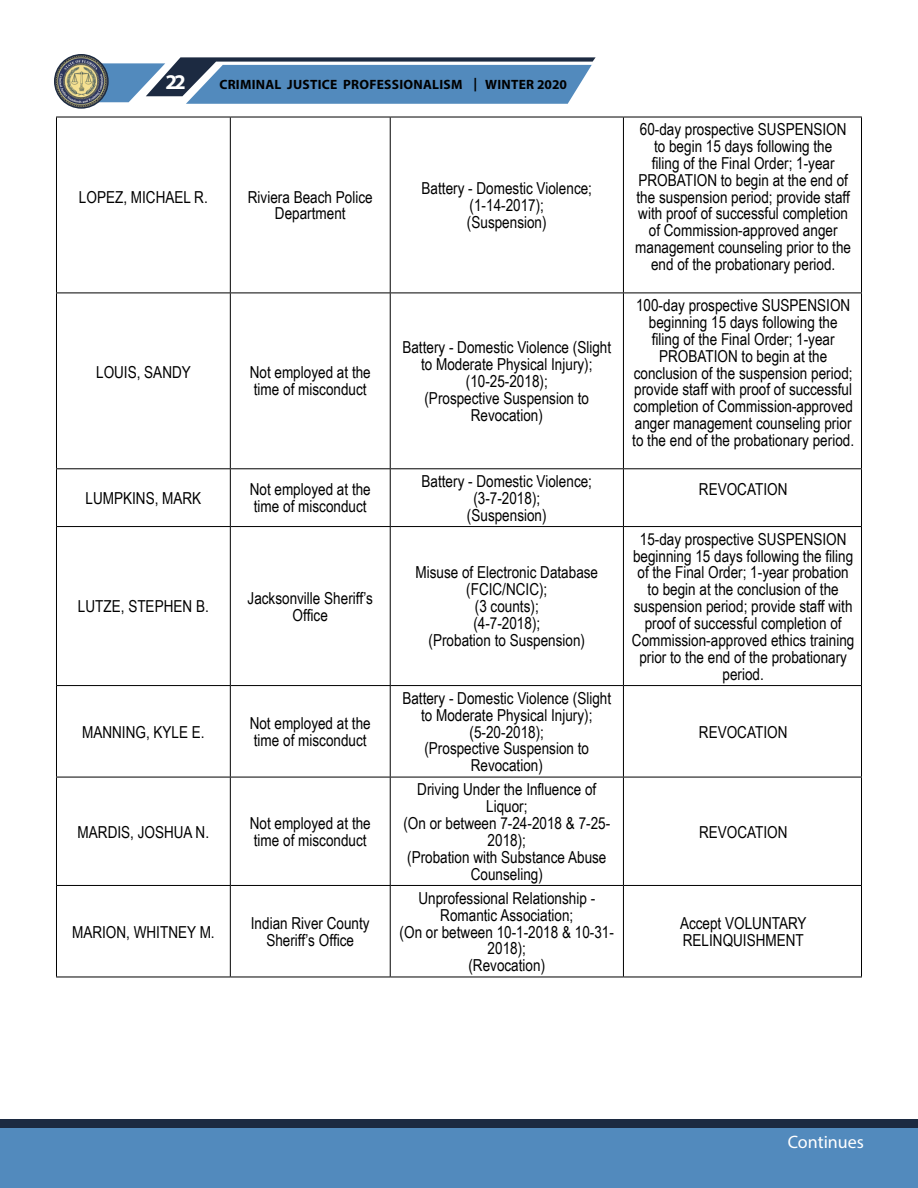
<style>
.page{position:relative;width:918px;height:1188px;background:#fff}
.page>*{position:absolute;margin:0;border:0;box-sizing:border-box;transform-origin:0 0}
.t1{font:700 21px "Myriad Pro";color:#fff}
.t2{font:18px "Myriad Pro";color:#fff}
.t3{font:16.5px/17px "Arial Narrow";color:#000;text-align:center}
.t4{font:700 13.5px "Myriad Pro";letter-spacing:.02em;color:#000}
</style>
<div class="page">
<div style="left:0;top:1119px;width:918px;height:13px;background:#1c2a41"></div>
<div style="left:0;top:1129px;width:918px;height:59px;background:#528abd"></div>
<svg style="left:93px;top:57px;width:503px;height:47px;background:#6790b7"></svg>
<img style="left:55px;top:55px;width:53px;height:53px;border-radius:27px">
<div style="left:54px;top:54px;width:55px;height:55px;border:2px solid #1c2a41;border-radius:50%"></div>
<hr style="left:56px;top:117px;width:174px;height:1px;background:#000">
<hr style="left:230px;top:117px;width:160px;height:1px;background:#000">
<hr style="left:390px;top:117px;width:233px;height:1px;background:#000">
<hr style="left:623px;top:117px;width:239px;height:1px;background:#000">
<hr style="left:56px;top:293px;width:174px;height:1px;background:#000">
<hr style="left:230px;top:293px;width:160px;height:1px;background:#000">
<hr style="left:390px;top:293px;width:233px;height:1px;background:#000">
<hr style="left:623px;top:293px;width:239px;height:1px;background:#000">
<hr style="left:56px;top:468px;width:174px;height:1px;background:#000">
<hr style="left:230px;top:468px;width:160px;height:1px;background:#000">
<hr style="left:390px;top:468px;width:233px;height:1px;background:#000">
<hr style="left:623px;top:468px;width:239px;height:1px;background:#000">
<hr style="left:56px;top:526px;width:174px;height:1px;background:#000">
<hr style="left:230px;top:526px;width:160px;height:1px;background:#000">
<hr style="left:390px;top:526px;width:233px;height:1px;background:#000">
<hr style="left:623px;top:526px;width:239px;height:1px;background:#000">
<hr style="left:56px;top:685px;width:174px;height:1px;background:#000">
<hr style="left:230px;top:685px;width:160px;height:1px;background:#000">
<hr style="left:390px;top:685px;width:233px;height:1px;background:#000">
<hr style="left:623px;top:685px;width:239px;height:1px;background:#000">
<hr style="left:56px;top:777px;width:174px;height:1px;background:#000">
<hr style="left:230px;top:777px;width:160px;height:1px;background:#000">
<hr style="left:390px;top:777px;width:233px;height:1px;background:#000">
<hr style="left:623px;top:777px;width:239px;height:1px;background:#000">
<hr style="left:56px;top:885px;width:174px;height:1px;background:#000">
<hr style="left:230px;top:885px;width:160px;height:1px;background:#000">
<hr style="left:390px;top:885px;width:233px;height:1px;background:#000">
<hr style="left:623px;top:885px;width:239px;height:1px;background:#000">
<hr style="left:56px;top:977px;width:174px;height:1px;background:#000">
<hr style="left:230px;top:977px;width:160px;height:1px;background:#000">
<hr style="left:390px;top:977px;width:233px;height:1px;background:#000">
<hr style="left:623px;top:977px;width:239px;height:1px;background:#000">
<hr style="left:56px;top:117px;width:1px;height:176px;background:#000">
<hr style="left:56px;top:293px;width:1px;height:175px;background:#000">
<hr style="left:56px;top:469px;width:1px;height:57px;background:#000">
<hr style="left:56px;top:527px;width:1px;height:158px;background:#000">
<hr style="left:56px;top:686px;width:1px;height:91px;background:#000">
<hr style="left:56px;top:777px;width:1px;height:108px;background:#000">
<hr style="left:56px;top:886px;width:1px;height:91px;background:#000">
<hr style="left:230px;top:117px;width:1px;height:176px;background:#000">
<hr style="left:390px;top:117px;width:1px;height:176px;background:#000">
<hr style="left:623px;top:117px;width:1px;height:176px;background:#000">
<hr style="left:861px;top:117px;width:1px;height:176px;background:#000">
<hr style="left:230px;top:293px;width:1px;height:175px;background:#000">
<hr style="left:390px;top:293px;width:1px;height:175px;background:#000">
<hr style="left:623px;top:293px;width:1px;height:175px;background:#000">
<hr style="left:861px;top:293px;width:1px;height:175px;background:#000">
<hr style="left:230px;top:469px;width:1px;height:57px;background:#000">
<hr style="left:390px;top:469px;width:1px;height:57px;background:#000">
<hr style="left:623px;top:469px;width:1px;height:57px;background:#000">
<hr style="left:861px;top:469px;width:1px;height:57px;background:#000">
<hr style="left:230px;top:527px;width:1px;height:158px;background:#000">
<hr style="left:390px;top:527px;width:1px;height:158px;background:#000">
<hr style="left:623px;top:527px;width:1px;height:158px;background:#000">
<hr style="left:861px;top:527px;width:1px;height:158px;background:#000">
<hr style="left:230px;top:686px;width:1px;height:91px;background:#000">
<hr style="left:390px;top:686px;width:1px;height:91px;background:#000">
<hr style="left:623px;top:686px;width:1px;height:91px;background:#000">
<hr style="left:861px;top:686px;width:1px;height:91px;background:#000">
<hr style="left:230px;top:777px;width:1px;height:108px;background:#000">
<hr style="left:390px;top:777px;width:1px;height:108px;background:#000">
<hr style="left:623px;top:777px;width:1px;height:108px;background:#000">
<hr style="left:861px;top:777px;width:1px;height:108px;background:#000">
<hr style="left:230px;top:886px;width:1px;height:91px;background:#000">
<hr style="left:390px;top:886px;width:1px;height:91px;background:#000">
<hr style="left:623px;top:886px;width:1px;height:91px;background:#000">
<hr style="left:861px;top:886px;width:1px;height:91px;background:#000">
<p class="t1" style="left:165px;top:69px;width:22px">22</p>
<p class="t4" style="left:219px;top:76px;width:349px">CRIMINAL JUSTICE PROFESSIONALISM | WINTER 2020</p>
<p class="t3" style="left:79px;top:188px;width:130px">LOPEZ, MICHAEL R.</p>
<p class="t3" style="left:248px;top:188px;width:126px">Riviera Beach Police<br>Department</p>
<p class="t3" style="left:422px;top:179px;width:172px">Battery - Domestic Violence; (1-14-2017);<br>(Suspension)</p>
<p class="t3" style="left:96px;top:364px;width:96px">LOUIS, SANDY</p>
<p class="t3" style="left:250px;top:364px;width:123px;text-align:left">Not employed at the time of misconduct</p>
<p class="t3" style="left:402px;top:338px;width:210px">Battery - Domestic Violence (Slight to Moderate Physical Injury); (10-25-2018);<br>(Prospective Suspension to<br>Revocation)</p>
<p class="t3" style="left:635px;top:120px;width:217px">60-day prospective SUSPENSION to begin 15 days following the<br>filing of the Final Order; 1-year PROBATION to begin at the end of the suspension period; provide staff with proof of successful completion of Commission-approved anger management counseling prior to the end of the probationary period.</p>
<p class="t3" style="left:632px;top:296px;width:223px">100-day prospective SUSPENSION beginning 15 days following the<br>filing of the Final Order; 1-year PROBATION to begin at the conclusion of the suspension period; provide staff with proof of successful completion of Commission-approved anger management counseling prior to the end of the probationary period.</p>
<p class="t3" style="left:86px;top:489px;width:117px">LUMPKINS, MARK</p>
<p class="t3" style="left:250px;top:480px;width:123px;text-align:left">Not employed at the time of misconduct</p>
<p class="t3" style="left:422px;top:472px;width:172px">Battery - Domestic Violence; (3-7-2018);<br>(Suspension)</p>
<p class="t3" style="left:699px;top:480px;width:90px">REVOCATION</p>
<p class="t3" style="left:78px;top:597px;width:132px">LUTZE, STEPHEN B.</p>
<p class="t3" style="left:248px;top:589px;width:127px">Jacksonville Sheriff’s<br>Office</p>
<p class="t3" style="left:82px;top:723px;width:124px">MANNING, KYLE E.</p>
<p class="t3" style="left:250px;top:714px;width:123px;text-align:left">Not employed at the time of misconduct</p>
<p class="t3" style="left:78px;top:823px;width:133px">MARDIS, JOSHUA N.</p>
<p class="t3" style="left:250px;top:814px;width:123px;text-align:left">Not employed at the time of misconduct</p>
<p class="t3" style="left:72px;top:923px;width:144px">MARION, WHITNEY M.</p>
<p class="t3" style="left:251px;top:914px;width:120px">Indian River County<br>Sheriff’s Office</p>
<p class="t3" style="left:415px;top:564px;width:184px">Misuse of Electronic Database (FCIC/NCIC);<br>(3 counts);<br>(4-7-2018);<br>(Probation to Suspension)</p>
<p class="t3" style="left:402px;top:689px;width:210px">Battery - Domestic Violence (Slight to Moderate Physical Injury); (5-20-2018);<br>(Prospective Suspension to<br>Revocation)</p>
<p class="t3" style="left:403px;top:780px;width:208px">Driving Under the Influence of<br>Liquor;<br>(On or between 7-24-2018 &amp; 7-25-<br>2018);<br>(Probation with Substance Abuse<br>Counseling)</p>
<p class="t3" style="left:400px;top:889px;width:216px">Unprofessional Relationship -<br>Romantic Association;<br>(On or between 10-1-2018 &amp; 10-31-<br>2018);<br>(Revocation)</p>
<p class="t3" style="left:632px;top:530px;width:224px">15-day prospective SUSPENSION beginning 15 days following the filing of the Final Order; 1-year probation to begin at the conclusion of the suspension period; provide staff with proof of successful completion of<br>Commission-approved ethics training prior to the end of the probationary period.</p>
<p class="t3" style="left:699px;top:723px;width:90px">REVOCATION</p>
<p class="t3" style="left:699px;top:823px;width:90px">REVOCATION</p>
<p class="t3" style="left:680px;top:914px;width:128px;text-align:left">Accept VOLUNTARY<br>RELINQUISHMENT</p>
<p class="t2" style="left:788px;top:1130px;width:78px">Continues</p>
</div>
